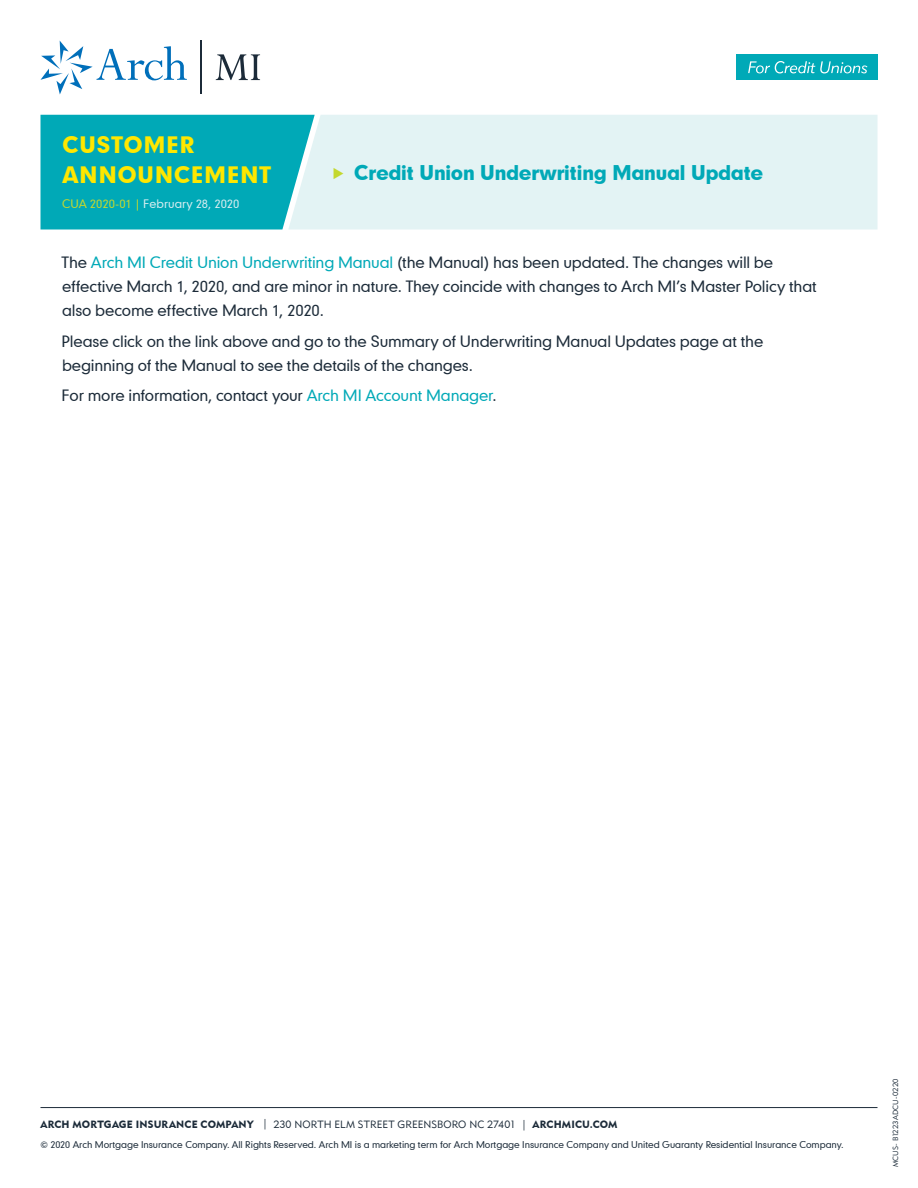
<style>
.page{position:relative;width:918px;height:1188px;background:#fff}
.page>*{position:absolute;margin:0;border:0;box-sizing:border-box;transform-origin:0 0}
.t1{font:21.75px/30px "Geometric 706 BT Black B";letter-spacing:.02em;color:#ffe700}
.t2{font:19.5px "Geometric 706 BT Black B";letter-spacing:-.035em;color:#00a9b7}
.t3{font:15px/24px "Geometric 706 BT Medium B";letter-spacing:-.015em;color:#1c2b39}
.t4{font:11.25px "Geometric 706 BT Medium B";letter-spacing:.005em;color:#d6edf0}
.t5{font:10.5px "Geometric 415 BT Black A";letter-spacing:.015em;color:#1c2b39}
.t6{font:9px "Geometric 706 BT Medium B";letter-spacing:-.005em;color:#1c2b39}
.t7{font:7.5px "Geometric 415 BT Lite A";letter-spacing:.01em;color:#1c2b39}
.s1{color:#c4d82e}
.s2{color:#00a9b7}
.s3{font-family:"Geometric 415 BT Lite A"}
</style>
<div class="page">
<svg style="left:40px;top:41px;width:147px;height:54px"></svg>
<hr style="left:201px;top:40px;width:1px;height:54px;background:#1c2b39">
<svg style="left:216px;top:54px;width:44px;height:26px"></svg>
<div style="left:736px;top:54px;width:142px;height:26px;background:#00a9b7"></div>
<svg style="left:748px;top:61px;width:119px;height:12px"></svg>
<hr style="left:40px;top:1107px;width:838px;height:1px;background:#1c2b39">
<div style="left:315px;top:115px;width:563px;height:115px;background:#e3f3f4"></div>
<svg style="left:40px;top:115px;width:275px;height:115px;background:#0faebb"></svg>
<svg style="left:334px;top:167px;width:10px;height:12px"></svg>
<h1 class="t1" style="left:62px;top:129px;width:211px">CUSTOMER<br>ANNOUNCEMENT</h1>
<p class="t4" style="left:62px;top:196px;width:179px"><span class="s1">CUA 2020-01 |</span> February 28, 2020</p>
<h2 class="t2" style="left:354px;top:159px;width:411px">Credit Union Underwriting Manual Update</h2>
<p class="t3" style="left:62px;top:250px;width:757px">The <span class="s2">Arch MI Credit Union Underwriting Manual</span> (the Manual) has been updated. The changes will be effective March 1, 2020, and are minor in nature. They coincide with changes to Arch MI’s Master Policy that also become effective March 1, 2020.</p>
<p class="t3" style="left:62px;top:329px;width:703px">Please click on the link above and go to the Summary of Underwriting Manual Updates page at the beginning of the Manual to see the details of the changes.</p>
<p class="t3" style="left:62px;top:383px;width:437px">For more information, contact your <span class="s2">Arch MI Account Manager</span>.</p>
<p class="t5" style="left:40px;top:1118px;width:578px">ARCH MORTGAGE INSURANCE COMPANY <span class="s3">| 230 NORTH ELM STREET GREENSBORO NC 27401 |</span> ARCHMICU.COM</p>
<p class="t6" style="left:40px;top:1138px;width:805px">© 2020 Arch Mortgage Insurance Company. All Rights Reserved. Arch MI is a marketing term for Arch Mortgage Insurance Company and United Guaranty Residential Insurance Company.</p>
<p class="t7" style="left:891px;top:1167px;width:90px;rotate:-90deg">MCUS- B1223ADCU-0220</p>
</div>
